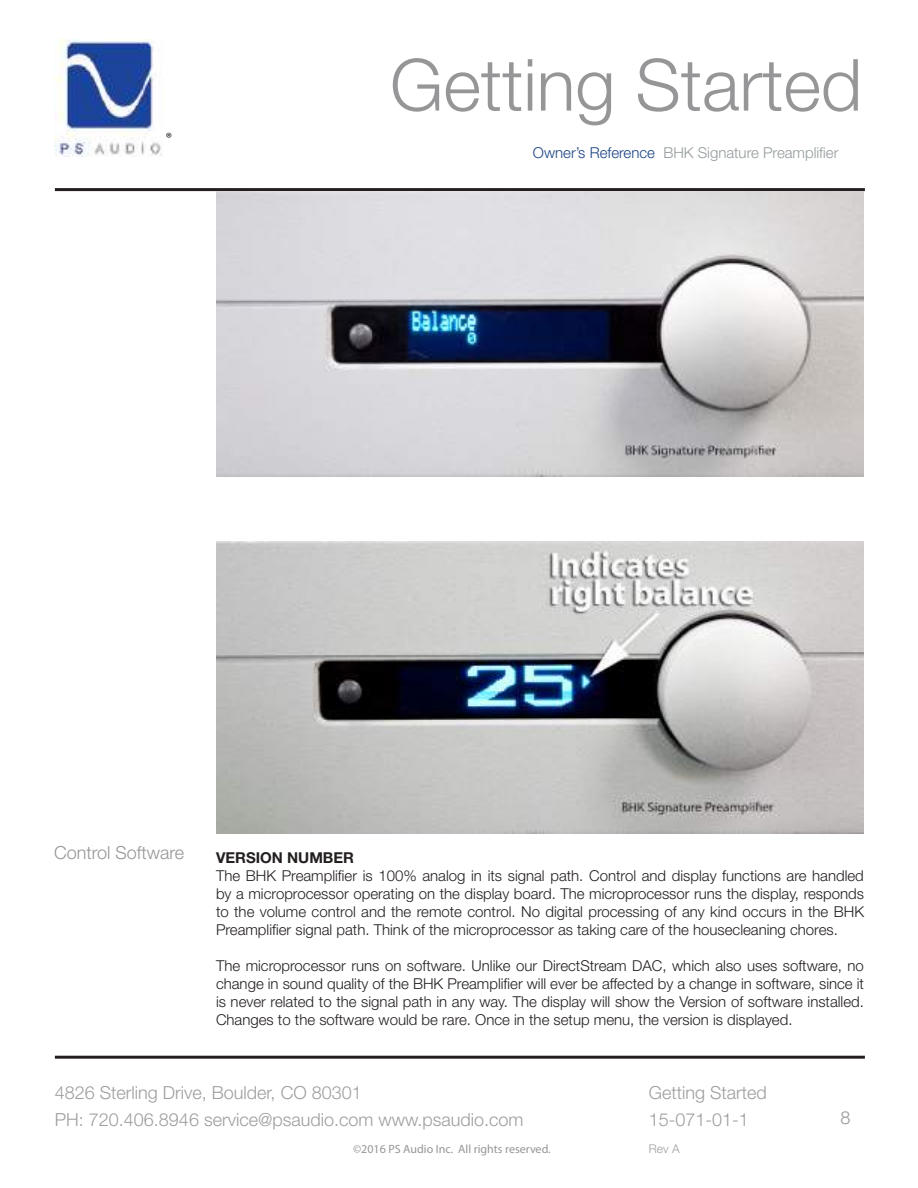
<style>
.page{position:relative;width:918px;height:1188px;background:#fff}
.page>*{position:absolute;margin:0;border:0;box-sizing:border-box;transform-origin:0 0}
.t1{font:300 72px "Helvetica Neue";color:#969698}
.t2{font:300 18px "Helvetica Neue";color:#9e9ea0}
.t3{font:300 18px "Helvetica Neue";color:#969698}
.t4{font:300 15px/18px "Helvetica Neue";color:#241f1f;text-align:justify}
.t5{font:300 15px "Helvetica Neue";color:#949b9d}
.t6{font:700 15px "Helvetica Neue";color:#241f1f}
.t7{font:15px "Myriad Pro";color:#241f1f}
.t8{font:12px "Myriad Pro";color:#969698}
.t9{font:300 12px "Helvetica Neue";color:#9e9ea0}
.s1{color:#1b4485}
</style>
<div class="page">
<hr style="left:55px;top:188px;width:810px;height:3px;background:#241f1f">
<hr style="left:55px;top:1056px;width:810px;height:3px;background:#241f1f">
<img style="left:55px;top:39px;width:107px;height:117px">
<img style="left:216px;top:191px;width:648px;height:286px">
<img style="left:216px;top:541px;width:648px;height:292px">
<p class="t7" style="left:166px;top:129px;width:8px">®</p>
<h1 class="t1" style="left:390px;top:41px;width:474px">Getting Started</h1>
<p class="t5" style="left:533px;top:143px;width:307px"><span class="s1">Owner’s Reference</span> BHK Signature Preamplifier</p>
<p class="t3" style="left:54px;top:841px;width:132px">Control Software</p>
<p class="t6" style="left:216px;top:848px;width:140px">VERSION NUMBER</p>
<p class="t4" style="left:216px;top:866px;width:650px">The BHK Preamplifier is 100% analog in its signal path. Control and display functions are handled by a microprocessor operating on the display board. The microprocessor runs the display, responds to the volume control and the remote control. No digital processing of any kind occurs in the BHK Preamplifier signal path. Think of the microprocessor as taking care of the housecleaning chores.</p>
<p class="t4" style="left:216px;top:956px;width:650px">The microprocessor runs on software. Unlike our DirectStream DAC, which also uses software, no change in sound quality of the BHK Preamplifier will ever be affected by a change in software, since it is never related to the signal path in any way. The display will show the Version of software installed.<br>Changes to the software would be rare. Once in the setup menu, the version is displayed.</p>
<p class="t2" style="left:55px;top:1082px;width:308px">4826 Sterling Drive, Boulder, CO 80301</p>
<p class="t2" style="left:649px;top:1082px;width:120px">Getting Started</p>
<p class="t2" style="left:55px;top:1109px;width:470px">PH: 720.406.8946 service@psaudio.com www.psaudio.com</p>
<p class="t2" style="left:649px;top:1109px;width:102px">15-071-01-1</p>
<p class="t9" style="left:649px;top:1142px;width:32px">Rev A</p>
<p class="t8" style="left:353px;top:1141px;width:199px">©2016 PS Audio Inc. All rights reserved.</p>
<p class="t3" style="left:841px;top:1107px;width:12px">8</p>
</div>
